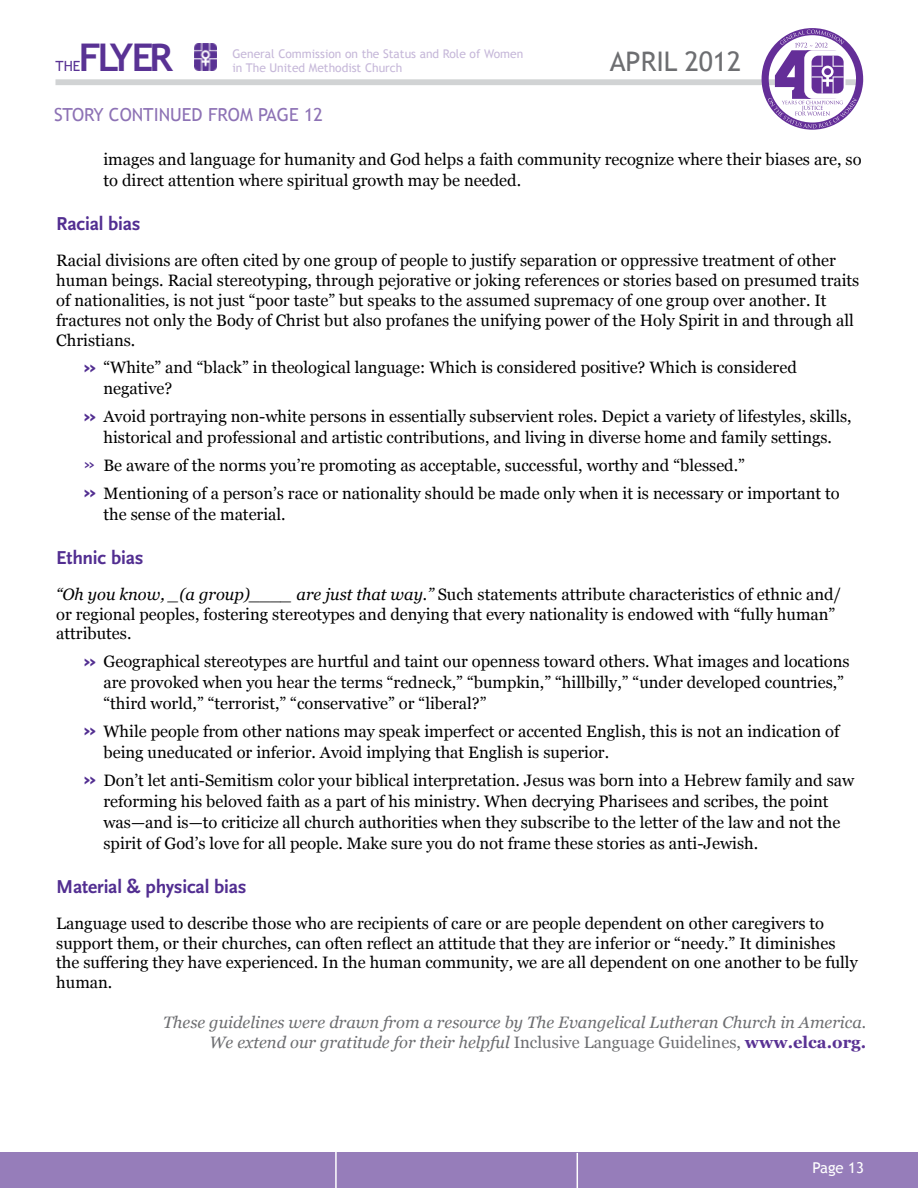
<style>
.page{position:relative;width:918px;height:1188px;background:#fff}
.page>*{position:absolute;margin:0;border:0;box-sizing:border-box;transform-origin:0 0}
.t1{font:700 38.1px "Trebuchet MS";letter-spacing:-.09em;color:#593294}
.t2{font:27px "Trebuchet MS";color:#6d6e71}
.t3{font:700 19.5px "Scala Sans";letter-spacing:-.01em;color:#522e91}
.t4{font:18px "Trebuchet MS";color:#8d72b5}
.t5{font:16.5px/21px "Georgia";color:#000}
.t6{font:italic 16.5px/19.8px "Georgia";color:#6d6e71;text-align:right}
.t7{font:15px "Trebuchet MS";color:#fff}
.t8{font:14.1px "Trebuchet MS";color:#593294}
.t9{font:12px/14.4px "Trebuchet MS";color:#c6b8d9}
.s1{font-family:"Trebuchet MS";font-weight:700;font-size:24px;color:#522e91}
.s2{font-family:"Trebuchet MS";font-size:24px;color:#522e91}
.s3{font-style:italic}
.s4{font-style:normal}
.s5{font-weight:700;font-style:normal;color:#593294}
</style>
<div class="page">
<img style="left:194px;top:43px;width:23px;height:27px">
<div style="left:56px;top:79px;width:807px;height:6px;background:#d1d3d4"></div>
<div style="left:0;top:1153px;width:918px;height:35px;background:#967dba"></div>
<svg style="left:762px;top:28px;width:101px;height:102px"></svg>
<hr style="left:335px;top:1151px;width:2px;height:37px;background:#fff">
<hr style="left:577px;top:1153px;width:1px;height:35px;background:#fff">
<h1 class="t1" style="left:79px;top:34px;width:96px">Flyer</h1>
<p class="t9" style="left:232px;top:46px;width:292px">General Commission on the Status and Role of Women in The United Methodist Church</p>
<h2 class="t2" style="left:610px;top:46px;width:133px">April 2012</h2>
<p class="t8" style="left:56px;top:58px;width:26px">the</p>
<p class="t4" style="left:54px;top:104px;width:271px">Story Continued From PAGE 12</p>
<p class="t5" style="left:103px;top:149px;width:760px">images and language for humanity and God helps a faith community recognize where their biases are, so to direct attention where spiritual growth may be needed.</p>
<p class="t3" style="left:56px;top:213px;width:86px">Racial bias</p>
<p class="t5" style="left:56px;top:251px;width:805px;line-height:19.8px">Racial divisions are often cited by one group of people to justify separation or oppressive treatment of other human beings. Racial stereotyping, through pejorative or joking references or stories based on presumed traits of nationalities, is not just “poor taste” but speaks to the assumed supremacy of one group over another. It fractures not only the Body of Christ but also profanes the unifying power of the Holy Spirit in and through all Christians.</p>
<p class="t5" style="left:103px;top:357px;width:695px;text-indent:-20px"><span class="s1">»</span> “White” and “black” in theological language: Which is considered positive? Which is considered negative?</p>
<p class="t5" style="left:83px;top:406px;width:770px;text-align:center"><span class="s1">»</span> Avoid portraying non-white persons in essentially subservient roles. Depict a variety of lifestyles, skills, historical and professional and artistic contributions, and living in diverse home and family settings.</p>
<p class="t5" style="left:83px;top:452px;width:758px;line-height:27.8px"><span class="s2">»</span> Be aware of the norms you’re promoting as acceptable, successful, worthy and “blessed.”<br><span class="s1">»</span> Mentioning of a person’s race or nationality should be made only when it is necessary or important to</p>
<p class="t5" style="left:103px;top:504px;width:184px">the sense of the material.</p>
<p class="t3" style="left:56px;top:547px;width:89px">Ethnic bias</p>
<p class="t5" style="left:56px;top:585px;width:787px;line-height:19.8px"><span class="s3">“Oh you know, _(a group)____ are just that way.”</span> Such statements attribute characteristics of ethnic and/ or regional peoples, fostering stereotypes and denying that every nationality is endowed with “fully human” attributes.</p>
<p class="t5" style="left:103px;top:651px;width:748px;text-indent:-20px"><span class="s1">»</span> Geographical stereotypes are hurtful and taint our openness toward others. What images and locations are provoked when you hear the terms “redneck,” “bumpkin,” “hillbilly,” “under developed countries,” “third world,” “terrorist,” “conservative” or “liberal?”</p>
<p class="t5" style="left:103px;top:721px;width:738px;text-indent:-20px"><span class="s1">»</span> While people from other nations may speak imperfect or accented English, this is not an indication of being uneducated or inferior. Avoid implying that English is superior.</p>
<p class="t5" style="left:103px;top:770px;width:752px;text-indent:-20px"><span class="s1">»</span> Don’t let anti-Semitism color your biblical interpretation. Jesus was born into a Hebrew family and saw reforming his beloved faith as a part of his ministry. When decrying Pharisees and scribes, the point was—and is—to criticize all church authorities when they subscribe to the letter of the law and not the spirit of God’s love for all people. Make sure you do not frame these stories as anti-Jewish.</p>
<p class="t3" style="left:56px;top:876px;width:192px">Material &amp; physical bias</p>
<p class="t5" style="left:56px;top:914px;width:803px;line-height:19.8px">Language used to describe those who are recipients of care or are people dependent on other caregivers to support them, or their churches, can often reflect an attitude that they are inferior or “needy.” It diminishes the suffering they have experienced. In the human community, we are all dependent on one another to be fully human.</p>
<p class="t6" style="left:163px;top:1013px;width:705px">These guidelines were drawn from a resource by The Evangelical Lutheran Church in America.<br>We extend our gratitude for their helpful <span class="s4">Inclusive Language Guidelines,</span> <span class="s5">www.elca.org.</span></p>
<p class="t7" style="left:812px;top:1159px;width:53px">Page 13</p>
</div>
